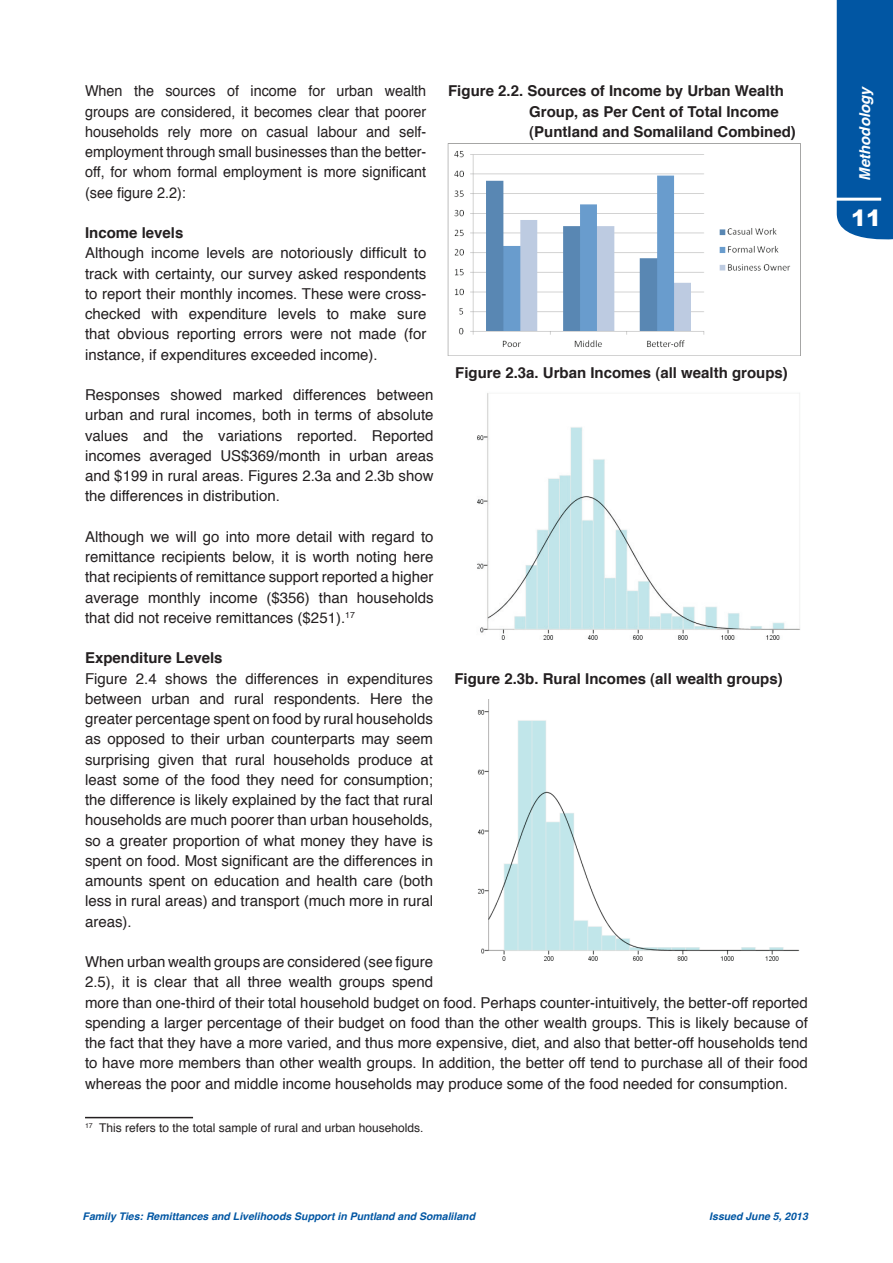
<style>
.page{position:relative;width:893px;height:1263px;background:#fff}
.page>*{position:absolute;margin:0;border:0;box-sizing:border-box;transform-origin:0 0}
.t1{font:900 22.5px "Arial";color:#fff}
.t2{font:15px/20.2px "Helvetica";color:#231f20;text-align:justify}
.t3{font:15px/20.2px "Helvetica";color:#231f20;text-align:justify;scale:.96 1}
.t4{font:700 15px/20.2px "Helvetica";color:#231f20}
.t5{font:italic 700 15px "Helvetica";color:#fff}
.t6{font:12px "Helvetica";color:#231f20}
.t7{font:italic 700 10.5px "Helvetica";color:#0156a3}
</style>
<div class="page">
<div style="left:837px;top:0;width:56px;height:240px;background:#0156a3"></div>
<hr style="left:814px;top:198px;width:67px;height:3px;background:#fff">
<hr style="left:85px;top:1117px;width:108px;height:1px;background:#231f20">
<img style="left:477px;top:699px;width:323px;height:262px">
<img style="left:477px;top:393px;width:324px;height:247px">
<img style="left:448px;top:144px;width:343px;height:211px">
<p class="t4" style="left:529px;top:81px;width:268px;text-indent:-81px">Figure 2.2. Sources of Income by Urban Wealth<br>Group, as Per Cent of Total Income (Puntland and Somaliland Combined)</p>
<p class="t3" style="left:85px;top:81px;width:357px">When the sources of income for urban wealth groups are considered, it becomes clear that poorer households rely more on casual labour and self&shy;employment through small businesses than the better&shy;off, for whom formal employment is more significant (see figure 2.2):</p>
<p class="t4" style="left:85px;top:223px;width:100px">Income levels</p>
<p class="t2" style="left:85px;top:243px;width:343px">Although income levels are notoriously difficult to track with certainty, our survey asked respondents to report their monthly incomes. These were cross&shy;checked with expenditure levels to make sure that obvious reporting errors were not made (for instance, if expenditures exceeded income).</p>
<p class="t2" style="left:85px;top:385px;width:350px">Responses showed marked differences between urban and rural incomes, both in terms of absolute values and the variations reported. Reported incomes averaged US$369/month in urban areas and $199 in rural areas. Figures 2.3a and 2.3b show the differences in distribution.</p>
<p class="t2" style="left:85px;top:527px;width:350px">Although we will go into more detail with regard to remittance recipients below, it is worth noting here that recipients of remittance support reported a higher average monthly income ($356) than households that did not receive remittances ($251).<sup>17</sup></p>
<p class="t4" style="left:85px;top:648px;width:139px">Expenditure Levels</p>
<p class="t2" style="left:85px;top:669px;width:349px">Figure 2.4 shows the differences in expenditures between urban and rural respondents. Here the greater percentage spent on food by rural households as opposed to their urban counterparts may seem surprising given that rural households produce at least some of the food they need for consumption; the difference is likely explained by the fact that rural households are much poorer than urban households, so a greater proportion of what money they have is spent on food. Most significant are the differences in amounts spent on education and health care (both less in rural areas) and transport (much more in rural areas).</p>
<p class="t2" style="left:85px;top:952px;width:724px;text-align:left">When urban wealth groups are considered (see figure<br>2.5), it is clear that all three wealth groups spend<br>more than one-third of their total household budget on food. Perhaps counter-intuitively, the better-off reported spending a larger percentage of their budget on food than the other wealth groups. This is likely because of the fact that they have a more varied, and thus more expensive, diet, and also that better-off households tend to have more members than other wealth groups. In addition, the better off tend to purchase all of their food whereas the poor and middle income households may produce some of the food needed for consumption.</p>
<p class="t6" style="left:85px;top:1118px;width:340px"><sup>17</sup> This refers to the total sample of rural and urban households.</p>
<p class="t4" style="left:455px;top:362px;width:334px">Figure 2.3a. Urban Incomes (all wealth groups)</p>
<p class="t4" style="left:454px;top:669px;width:330px">Figure 2.3b. Rural Incomes (all wealth groups)</p>
<p class="t7" style="left:83px;top:1207px;width:394px">Family Ties: Remittances and Livelihoods Support in Puntland and Somaliland</p>
<p class="t7" style="left:709px;top:1207px;width:100px">Issued June 5, 2013</p>
<p class="t5" style="left:852px;top:181px;width:96px;rotate:-90deg">Methodology</p>
<h1 class="t1" style="left:851px;top:202px;width:32px">11</h1>
</div>
